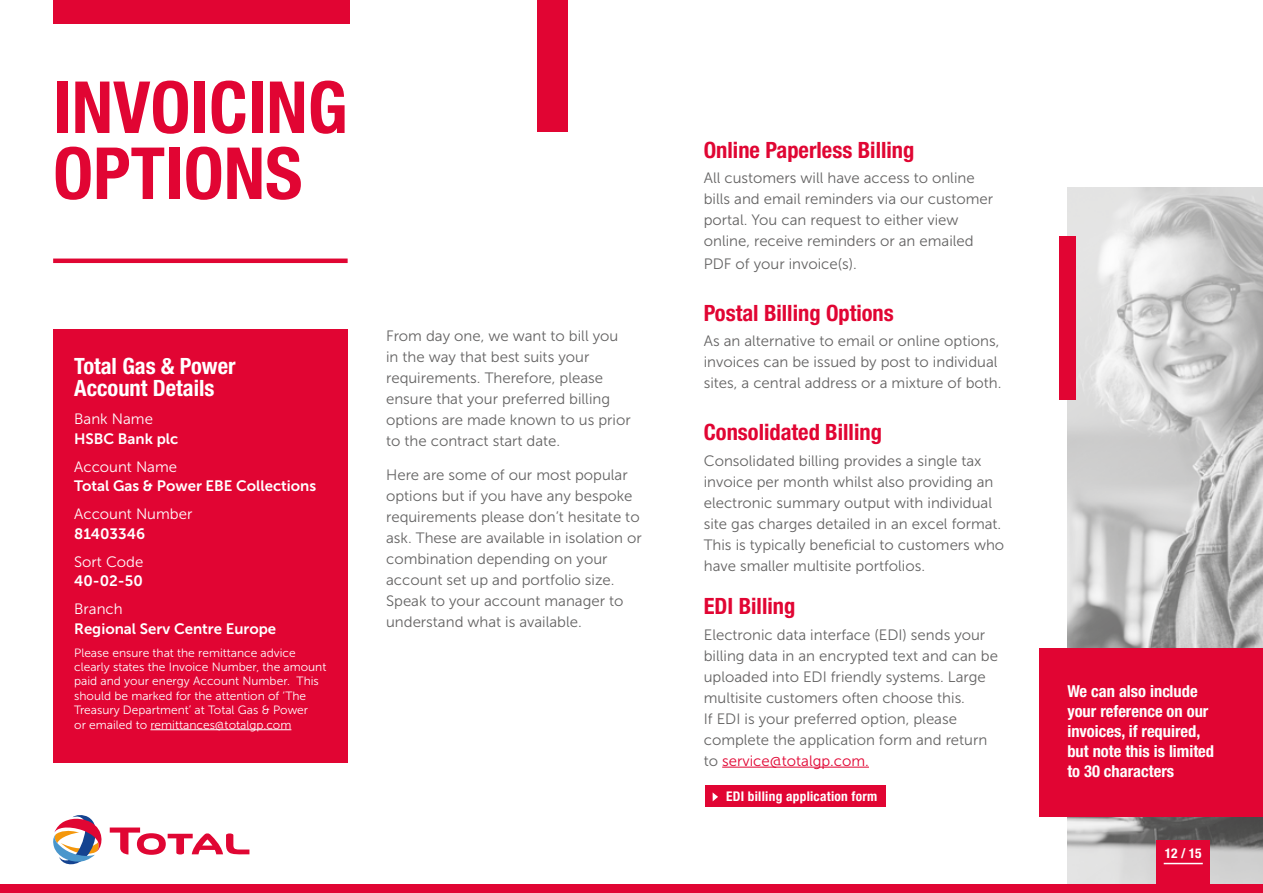
<style>
.page{position:relative;width:1263px;height:893px;background:#fff}
.page>*{position:absolute;margin:0;border:0;box-sizing:border-box;transform-origin:0 0}
.t1{font:700 condensed 72px/66px "Helvetica Neue";color:#e10533}
.t2{font:700 condensed 22.5px "Helvetica Neue";color:#e10533}
.t3{font:700 condensed 22.5px/22.5px "Helvetica Neue";color:#fff}
.t4{font:700 condensed 22.5px "Helvetica Neue";color:#e00633}
.t5{font:700 condensed 16.5px/19.8px "Helvetica Neue";color:#fff}
.t6{font:15px/21px "Museo Sans 300";color:#646363}
.t7{font:15px "Museo Sans 700";color:#fff}
.t8{font:15px "Museo Sans 300";color:#fff}
.t9{font:700 condensed 13.5px "Helvetica Neue";color:#fff}
.t10{font:700 condensed 13.35px "Helvetica Neue";letter-spacing:.02em;color:#fff}
.t11{font:12px/14.4px "Museo Sans 300";color:#fff}
.s1{color:#e10533}
</style>
<div class="page">
<img style="left:1067px;top:187px;width:196px;height:697px">
<div style="left:54px;top:0;width:296px;height:23px;background:#e10533"></div>
<hr style="left:53px;top:259px;width:295px;height:4px;background:#e00633">
<div style="left:53px;top:330px;width:295px;height:433px;background:#e10533"></div>
<div style="left:537px;top:0;width:30px;height:132px;background:#e10533"></div>
<hr style="left:150px;top:729px;width:141px;height:1px;background:#fff">
<hr style="left:722px;top:767px;width:147px;height:1px;background:#e10533">
<div style="left:705px;top:786px;width:180px;height:21px;background:#e10533"></div>
<svg style="left:713px;top:793px;width:5px;height:8px"></svg>
<div style="left:1059px;top:237px;width:17px;height:163px;background:#e10533"></div>
<div style="left:1040px;top:648px;width:223px;height:169px;background:#e10533"></div>
<div style="left:0;top:884px;width:1263px;height:9px;background:#e10533"></div>
<div style="left:1157px;top:840px;width:53px;height:50px;background:#e10533"></div>
<hr style="left:1164px;top:863px;width:39px;height:1px;background:#fff">
<svg style="left:110px;top:827px;width:139px;height:28px"></svg>
<svg style="left:53px;top:815px;width:49px;height:50px"></svg>
<h1 class="t1" style="left:53px;top:69px;width:296px">INVOICING<br>OPTIONS</h1>
<h2 class="t3" style="left:74px;top:354px;width:163px">Total Gas &amp; Power<br>Account Details</h2>
<p class="t8" style="left:74px;top:411px;width:80px">Bank Name</p>
<p class="t7" style="left:74px;top:430px;width:106px">HSBC Bank plc</p>
<p class="t8" style="left:74px;top:458px;width:104px">Account Name</p>
<p class="t7" style="left:74px;top:478px;width:243px">Total Gas &amp; Power EBE Collections</p>
<p class="t8" style="left:74px;top:506px;width:120px">Account Number</p>
<p class="t7" style="left:74px;top:525px;width:72px">81403346</p>
<p class="t8" style="left:74px;top:553px;width:71px">Sort Code</p>
<p class="t7" style="left:74px;top:573px;width:70px">40-02-50</p>
<p class="t8" style="left:74px;top:601px;width:50px">Branch</p>
<p class="t7" style="left:74px;top:620px;width:204px">Regional Serv Centre Europe</p>
<p class="t11" style="left:74px;top:645px;width:254px">Please ensure that the remittance advice clearly states the Invoice Number, the amount paid and your energy Account Number. This should be marked for the attention of ‘The Treasury Department’ at Total Gas &amp; Power<br>or emailed to remittances@totalgp.com</p>
<p class="t6" style="left:386px;top:325px;width:246px">From day one, we want to bill you in the way that best suits your requirements. Therefore, please ensure that your preferred billing options are made known to us prior to the contract start date.</p>
<p class="t6" style="left:386px;top:464px;width:257px">Here are some of our most popular options but if you have any bespoke requirements please don’t hesitate to ask. These are available in isolation or combination depending on your account set up and portfolio size.<br>Speak to your account manager to understand what is available.</p>
<h2 class="t4" style="left:704px;top:136px;width:212px">Online Paperless Billing</h2>
<p class="t6" style="left:704px;top:167px;width:291px">All customers will have access to online bills and email reminders via our customer portal. You can request to either view online, receive reminders or an emailed</p>
<p class="t6" style="left:704px;top:253px;width:154px">PDF of your invoice(s).</p>
<h2 class="t2" style="left:704px;top:299px;width:192px">Postal Billing Options</h2>
<p class="t6" style="left:704px;top:330px;width:299px">As an alternative to email or online options, invoices can be issued by post to individual sites, a central address or a mixture of both.</p>
<h2 class="t2" style="left:704px;top:419px;width:180px">Consolidated Billing</h2>
<p class="t6" style="left:704px;top:450px;width:302px">Consolidated billing provides a single tax invoice per month whilst also providing an electronic summary output with individual site gas charges detailed in an excel format.<br>This is typically beneficial to customers who have smaller multisite portfolios.</p>
<h2 class="t2" style="left:704px;top:593px;width:93px">EDI Billing</h2>
<p class="t6" style="left:704px;top:624px;width:296px">Electronic data interface (EDI) sends your billing data in an encrypted text and can be uploaded into EDI friendly systems. Large multisite customers often choose this.<br>If EDI is your preferred option, please complete the application form and return to <span class="s1">service@totalgp.com.</span></p>
<p class="t10" style="left:726px;top:789px;width:153px">EDI billing application form</p>
<p class="t5" style="left:1067px;top:681px;width:148px">We can also include your reference on our invoices, if required, but note this is limited to 30 characters</p>
<p class="t9" style="left:1165px;top:845px;width:38px">12 / 15</p>
</div>
